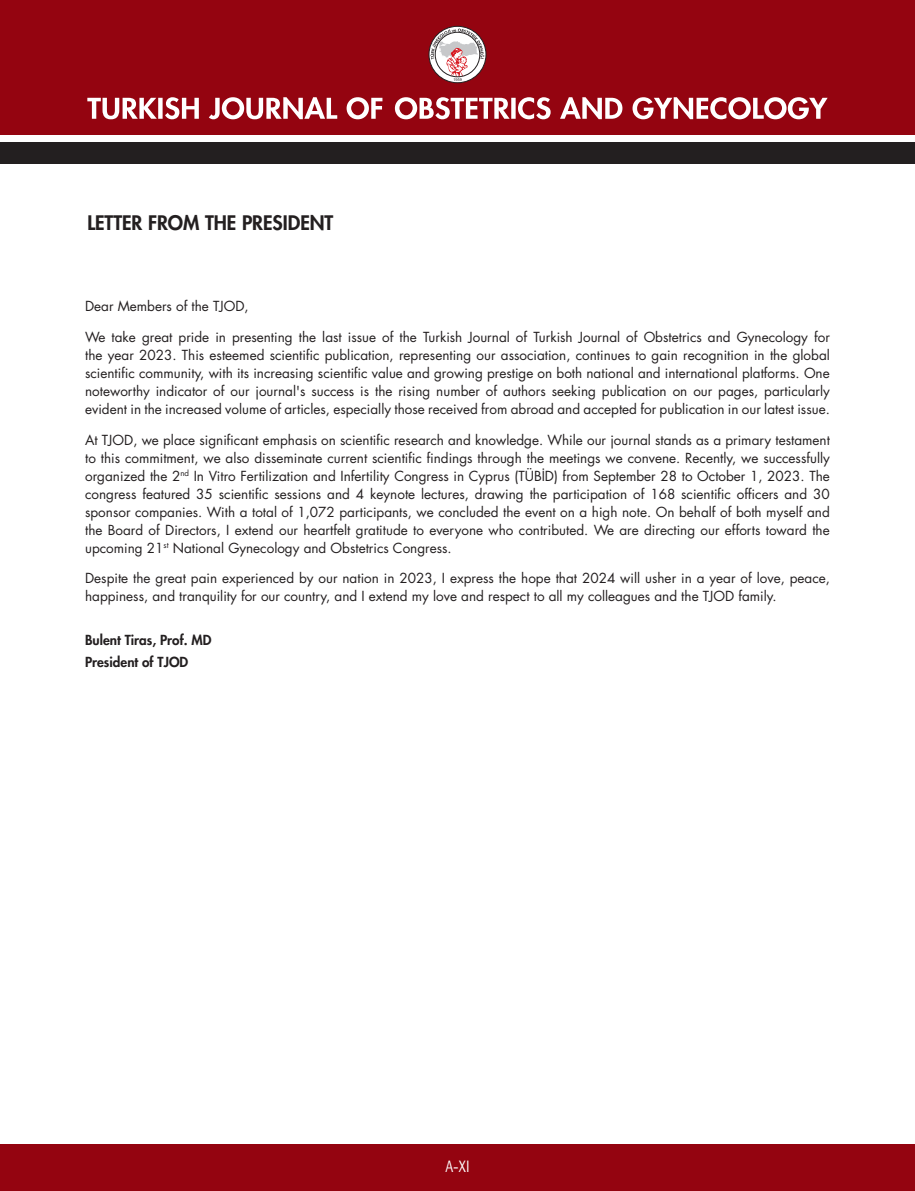
<style>
.page{position:relative;width:915px;height:1191px;background:#fff}
.page>*{position:absolute;margin:0;border:0;box-sizing:border-box;transform-origin:0 0}
.t1{font:800 19.5px "Futura Std";color:#231f20}
.t2{font:16.5px "Rotis Semi Sans Std";color:#fff;scale:.83 1}
.t3{font:13.5px/18px "Futura Std";color:#231f20;text-align:justify}
.t4{font:800 13.5px "Futura Std";color:#231f20}
</style>
<div class="page">
<div style="left:0;top:0;width:914px;height:135px;background:#940410"></div>
<div style="left:0;top:142px;width:914px;height:22px;background:#231f20"></div>
<div style="left:428px;top:26px;width:58px;height:57px;border:1px solid #231f20;border-radius:50%"></div>
<svg style="left:430px;top:29px;width:54px;height:52px;background:#cbacaf"></svg>
<svg style="left:395px;top:97px;width:432px;height:22px"></svg>
<svg style="left:87px;top:97px;width:295px;height:22px"></svg>
<div style="left:0;top:1144px;width:914px;height:47px;background:#940410"></div>
<p class="t1" style="left:87px;top:210px;width:247px">LETTER FROM THE PRESIDENT</p>
<p class="t3" style="left:85px;top:297px;width:165px">Dear Members of the TJOD,</p>
<p class="t3" style="left:85px;top:328px;width:746px">We take great pride in presenting the last issue of the Turkish Journal of Turkish Journal of Obstetrics and Gynecology for the year 2023. This esteemed scientific publication, representing our association, continues to gain recognition in the global scientific community, with its increasing scientific value and growing prestige on both national and international platforms. One noteworthy indicator of our journal's success is the rising number of authors seeking publication on our pages, particularly evident in the increased volume of articles, especially those received from abroad and accepted for publication in our latest issue.</p>
<p class="t3" style="left:85px;top:431px;width:746px">At TJOD, we place significant emphasis on scientific research and knowledge. While our journal stands as a primary testament to this commitment, we also disseminate current scientific findings through the meetings we convene. Recently, we successfully organized the 2<sup>nd</sup> In Vitro Fertilization and Infertility Congress in Cyprus (TÜBİD) from September 28 to October 1, 2023. The congress featured 35 scientific sessions and 4 keynote lectures, drawing the participation of 168 scientific officers and 30 sponsor companies. With a total of 1,072 participants, we concluded the event on a high note. On behalf of both myself and the Board of Directors, I extend our heartfelt gratitude to everyone who contributed. We are directing our efforts toward the upcoming 21<sup>st</sup> National Gynecology and Obstetrics Congress.</p>
<p class="t3" style="left:85px;top:569px;width:746px">Despite the great pain experienced by our nation in 2023, I express the hope that 2024 will usher in a year of love, peace, happiness, and tranquility for our country, and I extend my love and respect to all my colleagues and the TJOD family.</p>
<p class="t4" style="left:85px;top:631px;width:128px">Bulent Tiras, Prof. MD</p>
<p class="t4" style="left:85px;top:653px;width:105px">President of TJOD</p>
<p class="t2" style="left:445px;top:1156px;width:31px">A-XI</p>
</div>
